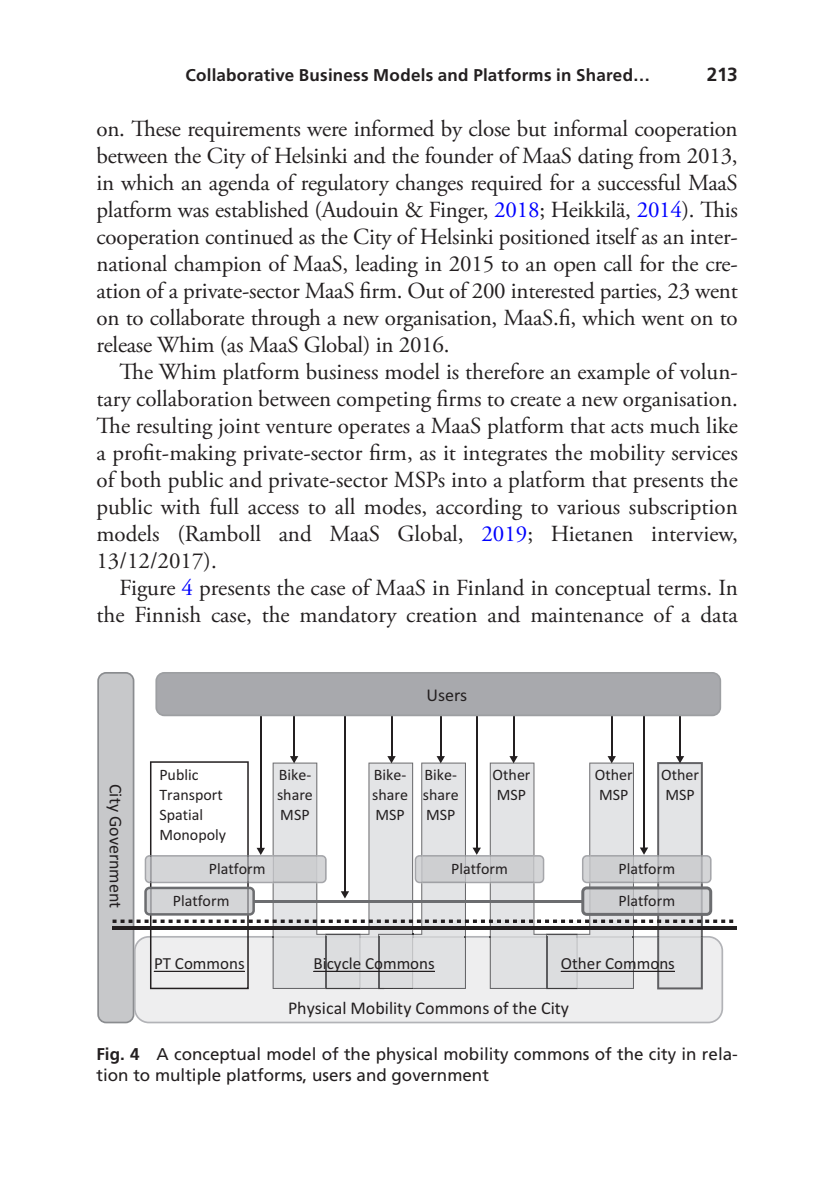
<style>
.page{position:relative;width:840px;height:1191px;background:#fff}
.page>*{position:absolute;margin:0;border:0;box-sizing:border-box;transform-origin:0 0}
.Text{font:23px/27px "Adobe Garamond Pro";color:#231f20;text-align:justify}
.Text_flush{font:23px/27px "Adobe Garamond Pro";letter-spacing:-.01em;color:#231f20;text-align:justify}
.t1{font:700 19px "Frutiger LT Pro";color:#231f20}
.t2{font:18px "Calibri 3";color:#231f20}
.t3{font:17px/21px "Frutiger LT Pro";color:#231f20}
.t4{font:700 17px "Frutiger LT Pro";letter-spacing:.01em;color:#231f20}
.t5{font:17px "Calibri 3";color:#231f20}
.t6{font:16px/20px "Calibri 3";color:#231f20}
.s1{color:#00f}
.s2{font-weight:700}
</style>
<div class="page">
<hr style="left:112px;top:926px;width:624px;height:3px;background:#231f20">
<svg style="left:97px;top:672px;width:635px;height:351px"></svg>
<p class="t1" style="left:706px;top:64px;width:32px">213</p>
<p class="Text_flush" style="left:96px;top:116px;width:642px">on. These requirements were informed by close but informal cooperation between the City of Helsinki and the founder of MaaS dating from 2013, in which an agenda of regulatory changes required for a successful MaaS platform was established (Audouin &amp; Finger, <span class="s1">2018</span>; Heikkilä, <span class="s1">2014</span>). This cooperation continued as the City of Helsinki positioned itself as an inter&shy;national champion of MaaS, leading in 2015 to an open call for the cre&shy;ation of a private-sector MaaS firm. Out of 200 interested parties, 23 went on to collaborate through a new organisation, MaaS.fi, which went on to release Whim (as MaaS Global) in 2016.</p>
<p class="Text" style="left:96px;top:359px;width:642px;text-indent:23px">The Whim platform business model is therefore an example of volun&shy;tary collaboration between competing firms to create a new organisation.<br>The resulting joint venture operates a MaaS platform that acts much like a profit-making private-sector firm, as it integrates the mobility services of both public and private-sector MSPs into a platform that presents the public with full access to all modes, according to various subscription models (Ramboll and MaaS Global, <span class="s1">2019</span>; Hietanen interview, 13/12/2017).</p>
<p class="Text" style="left:96px;top:575px;width:642px;text-align:right">Figure <span class="s1">4</span> presents the case of MaaS in Finland in conceptual terms. In the Finnish case, the mandatory creation and maintenance of a data</p>
<p class="t4" style="left:185px;top:65px;width:466px">Collaborative Business Models and Platforms in Shared…</p>
<p class="t2" style="left:127px;top:784px;width:126px;rotate:90deg">City Government</p>
<p class="t2" style="left:426px;top:683px;width:42px">Users</p>
<p class="t6" style="left:159px;top:764px;width:68px">Public<br>Transport<br>Spatial<br>Monopoly</p>
<p class="t6" style="left:277px;top:764px;width:37px;text-align:justify">Bike&shy;share MSP</p>
<p class="t6" style="left:372px;top:764px;width:37px;text-align:justify">Bike&shy;share MSP</p>
<p class="t6" style="left:422px;top:764px;width:37px;text-align:justify">Bike&shy;share MSP</p>
<p class="t6" style="left:492px;top:764px;width:39px">Other<br>MSP</p>
<p class="t6" style="left:209px;top:858px;width:58px">Platform</p>
<p class="t6" style="left:451px;top:858px;width:58px">Platform</p>
<p class="t6" style="left:173px;top:890px;width:58px">Platform</p>
<p class="t6" style="left:618px;top:890px;width:58px">Platform</p>
<p class="t6" style="left:594px;top:764px;width:39px">Other<br>MSP</p>
<p class="t6" style="left:660px;top:764px;width:39px">Other<br>MSP</p>
<p class="t6" style="left:618px;top:858px;width:58px">Platform</p>
<p class="t5" style="left:154px;top:952px;width:92px">PT Commons</p>
<p class="t5" style="left:313px;top:952px;width:123px">Bicycle Commons</p>
<p class="t5" style="left:560px;top:952px;width:115px">Other Commons</p>
<p class="t2" style="left:288px;top:996px;width:282px">Physical Mobility Commons of the City</p>
<p class="t3" style="left:96px;top:1043px;width:642px"><span class="s2">Fig. 4</span> A conceptual model of the physical mobility commons of the city in rela&shy;tion to multiple platforms, users and government</p>
</div>
